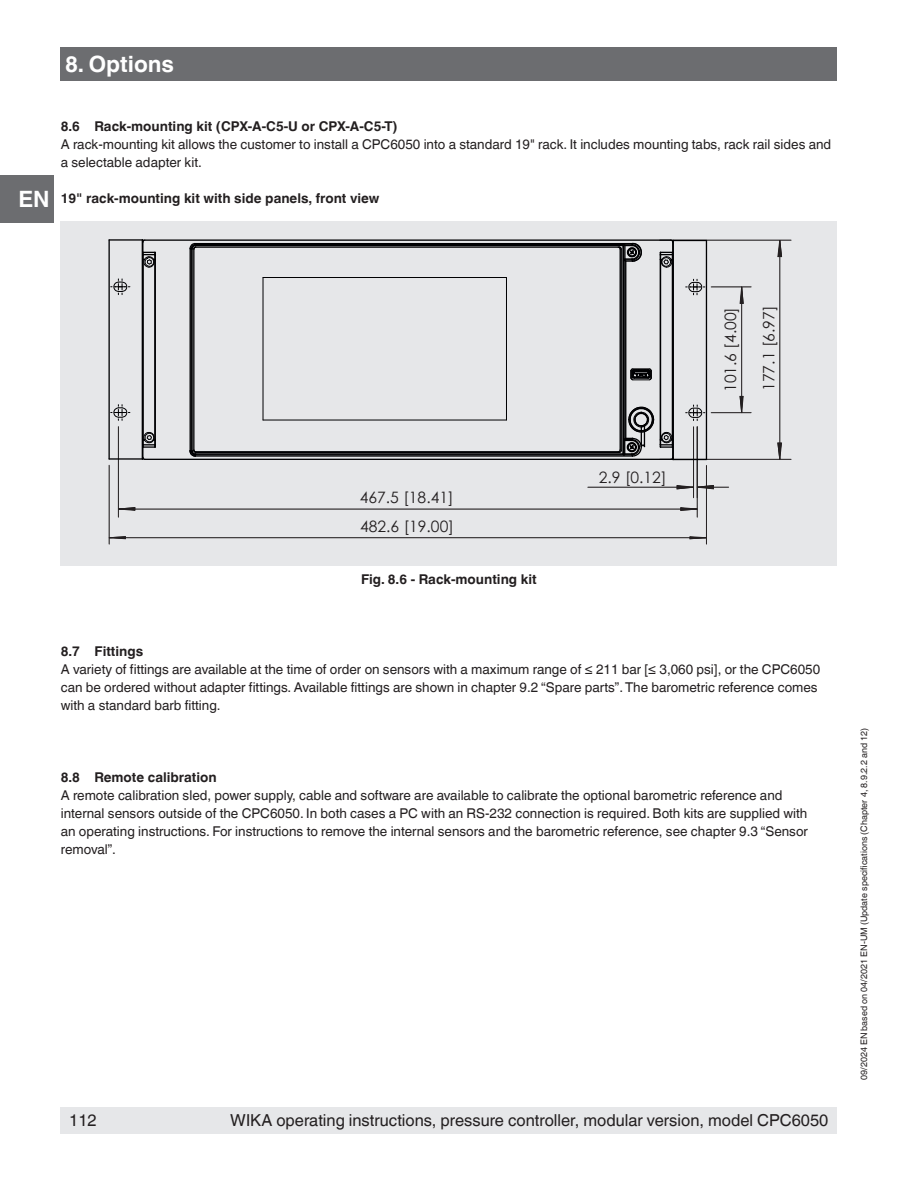
<style>
.page{position:relative;width:918px;height:1188px;background:#fff}
.page>*{position:absolute;margin:0;border:0;box-sizing:border-box;transform-origin:0 0}
.t1{font:700 22.5px "Helvetica World";color:#fff}
.t2{font:16.5px "Helvetica World";color:#231f20}
.t3{font:15.75px "Century Gothic";color:#231f20}
.t4{font:13.5px/18px "Helvetica World";color:#231f20}
.t5{font:700 13.5px "Helvetica World";color:#231f20}
.t6{font:9px "Helvetica World";color:#231f20}
</style>
<div class="page">
<div style="left:61px;top:47px;width:776px;height:34px;background:#6c6d70"></div>
<div style="left:0;top:176px;width:54px;height:47px;background:#6c6d70"></div>
<div style="left:61px;top:1107px;width:776px;height:27px;background:#e6e7e9"></div>
<div style="left:61px;top:221px;width:776px;height:344px;background:#e6e7e9"></div>
<hr style="left:109px;top:537px;width:596px;height:1px;background:#231f20">
<hr style="left:706px;top:465px;width:1px;height:79px;background:#231f20">
<hr style="left:109px;top:465px;width:1px;height:79px;background:#231f20">
<svg style="left:689px;top:536px;width:17px;height:3px"></svg>
<svg style="left:109px;top:536px;width:17px;height:3px"></svg>
<hr style="left:118px;top:509px;width:579px;height:1px;background:#231f20">
<hr style="left:118px;top:427px;width:1px;height:90px;background:#231f20">
<hr style="left:697px;top:427px;width:1px;height:90px;background:#231f20">
<svg style="left:118px;top:507px;width:17px;height:4px"></svg>
<svg style="left:680px;top:507px;width:18px;height:4px"></svg>
<hr style="left:697px;top:487px;width:32px;height:1px;background:#231f20">
<hr style="left:588px;top:487px;width:106px;height:1px;background:#231f20">
<hr style="left:693px;top:427px;width:1px;height:71px;background:#231f20">
<svg style="left:676px;top:485px;width:38px;height:5px"></svg>
<hr style="left:779px;top:241px;width:1px;height:218px;background:#231f20">
<hr style="left:660px;top:459px;width:131px;height:1px;background:#231f20">
<hr style="left:660px;top:240px;width:131px;height:1px;background:#231f20">
<svg style="left:777px;top:442px;width:5px;height:18px"></svg>
<svg style="left:777px;top:239px;width:5px;height:18px"></svg>
<hr style="left:741px;top:287px;width:1px;height:126px;background:#231f20">
<hr style="left:711px;top:412px;width:40px;height:1px;background:#231f20">
<hr style="left:711px;top:287px;width:40px;height:1px;background:#231f20">
<svg style="left:739px;top:396px;width:5px;height:17px"></svg>
<svg style="left:739px;top:286px;width:5px;height:18px"></svg>
<hr style="left:506px;top:278px;width:1px;height:142px;background:#000002">
<hr style="left:263px;top:420px;width:243px;height:1px;background:#000002">
<hr style="left:263px;top:278px;width:1px;height:142px;background:#000002">
<hr style="left:263px;top:277px;width:243px;height:1px;background:#000002">
<svg style="left:630px;top:368px;width:22px;height:13px"></svg>
<hr style="left:624px;top:261px;width:2px;height:178px;background:#000002">
<hr style="left:195px;top:455px;width:437px;height:2px;background:#000002">
<hr style="left:190px;top:249px;width:1px;height:202px;background:#000002">
<hr style="left:195px;top:243px;width:437px;height:1px;background:#000002">
<hr style="left:193px;top:249px;width:2px;height:202px;background:#000002">
<hr style="left:196px;top:452px;width:423px;height:1px;background:#000002">
<hr style="left:196px;top:246px;width:423px;height:2px;background:#000002">
<hr style="left:621px;top:249px;width:1px;height:202px;background:#000002">
<hr style="left:196px;top:244px;width:428px;height:1px;background:#000002">
<hr style="left:196px;top:245px;width:427px;height:1px;background:#000002">
<hr style="left:191px;top:249px;width:2px;height:202px;background:#000002">
<hr style="left:196px;top:453px;width:427px;height:2px;background:#000002">
<hr style="left:622px;top:246px;width:2px;height:208px;background:#000002">
<hr style="left:620px;top:249px;width:1px;height:201px;background:#000002">
<svg style="left:189px;top:243px;width:8px;height:8px"></svg>
<svg style="left:189px;top:449px;width:8px;height:8px"></svg>
<hr style="left:196px;top:451px;width:422px;height:1px;background:#000002">
<svg style="left:617px;top:242px;width:25px;height:21px"></svg>
<hr style="left:625px;top:261px;width:1px;height:177px;background:#000002">
<hr style="left:672px;top:260px;width:1px;height:180px;background:#000002">
<hr style="left:660px;top:260px;width:1px;height:180px;background:#000002">
<hr style="left:154px;top:260px;width:2px;height:180px;background:#000002">
<hr style="left:142px;top:260px;width:2px;height:180px;background:#000002">
<svg style="left:686px;top:279px;width:19px;height:16px"></svg>
<svg style="left:686px;top:405px;width:19px;height:16px"></svg>
<svg style="left:111px;top:279px;width:19px;height:16px"></svg>
<svg style="left:111px;top:405px;width:19px;height:15px"></svg>
<hr style="left:145px;top:239px;width:526px;height:2px;background:#000002">
<hr style="left:145px;top:459px;width:526px;height:1px;background:#000002">
<svg style="left:659px;top:239px;width:15px;height:29px"></svg>
<svg style="left:617px;top:406px;width:58px;height:55px"></svg>
<hr style="left:673px;top:240px;width:33px;height:1px;background:#000002">
<hr style="left:673px;top:240px;width:1px;height:220px;background:#000002">
<hr style="left:673px;top:459px;width:33px;height:1px;background:#000002">
<hr style="left:706px;top:240px;width:1px;height:220px;background:#000002">
<svg style="left:142px;top:431px;width:14px;height:29px"></svg>
<svg style="left:141px;top:239px;width:15px;height:29px"></svg>
<hr style="left:109px;top:239px;width:33px;height:2px;background:#000002">
<hr style="left:109px;top:458px;width:33px;height:2px;background:#000002">
<hr style="left:142px;top:240px;width:1px;height:219px;background:#000002">
<hr style="left:108px;top:240px;width:2px;height:219px;background:#000002">
<h1 class="t1" style="left:65px;top:51px;width:111px">8. Options</h1>
<h1 class="t1" style="left:18px;top:186px;width:33px">EN</h1>
<p class="t5" style="left:61px;top:119px;width:338px">8.6 Rack-mounting kit (CPX-A-C5-U or CPX-A-C5-T)</p>
<p class="t4" style="left:61px;top:136px;width:772px">A rack-mounting kit allows the customer to install a CPC6050 into a standard 19" rack. It includes mounting tabs, rack rail sides and a selectable adapter kit.</p>
<p class="t5" style="left:61px;top:191px;width:320px">19" rack-mounting kit with side panels, front view</p>
<p class="t3" style="left:360px;top:487px;width:95px">467.5 [18.41]</p>
<p class="t3" style="left:360px;top:515px;width:95px">482.6 [19.00]</p>
<p class="t5" style="left:361px;top:572px;width:177px">Fig. 8.6 - Rack-mounting kit</p>
<p class="t3" style="left:599px;top:466px;width:69px">2.9 [0.12]</p>
<p class="t3" style="left:719px;top:392px;width:87px;rotate:-90deg">101.6 [4.00]</p>
<p class="t3" style="left:758px;top:391px;width:87px;rotate:-90deg">177.1 [6.97]</p>
<p class="t5" style="left:61px;top:644px;width:84px">8.7 Fittings</p>
<p class="t4" style="left:61px;top:661px;width:761px">A variety of fittings are available at the time of order on sensors with a maximum range of ≤ 211 bar [≤ 3,060 psi], or the CPC6050 can be ordered without adapter fittings. Available fittings are shown in chapter 9.2 “Spare parts”. The barometric reference comes with a standard barb fitting.</p>
<p class="t5" style="left:61px;top:770px;width:157px">8.8 Remote calibration</p>
<p class="t4" style="left:61px;top:786px;width:749px">A remote calibration sled, power supply, cable and software are available to calibrate the optional barometric reference and internal sensors outside of the CPC6050. In both cases a PC with an RS-232 connection is required. Both kits are supplied with an operating instructions. For instructions to remove the internal sensors and the barometric reference, see chapter 9.3 “Sensor removal”.</p>
<p class="t2" style="left:69px;top:1111px;width:29px">112</p>
<p class="t2" style="left:230px;top:1111px;width:600px">WIKA operating instructions, pressure controller, modular version, model CPC6050</p>
<p class="t6" style="left:859px;top:1080px;width:354px;rotate:-90deg">09/2024 EN based on 04/2021 EN-UM (Update specifications (Chapter 4, 8.9.2.2 and 12)</p>
</div>
